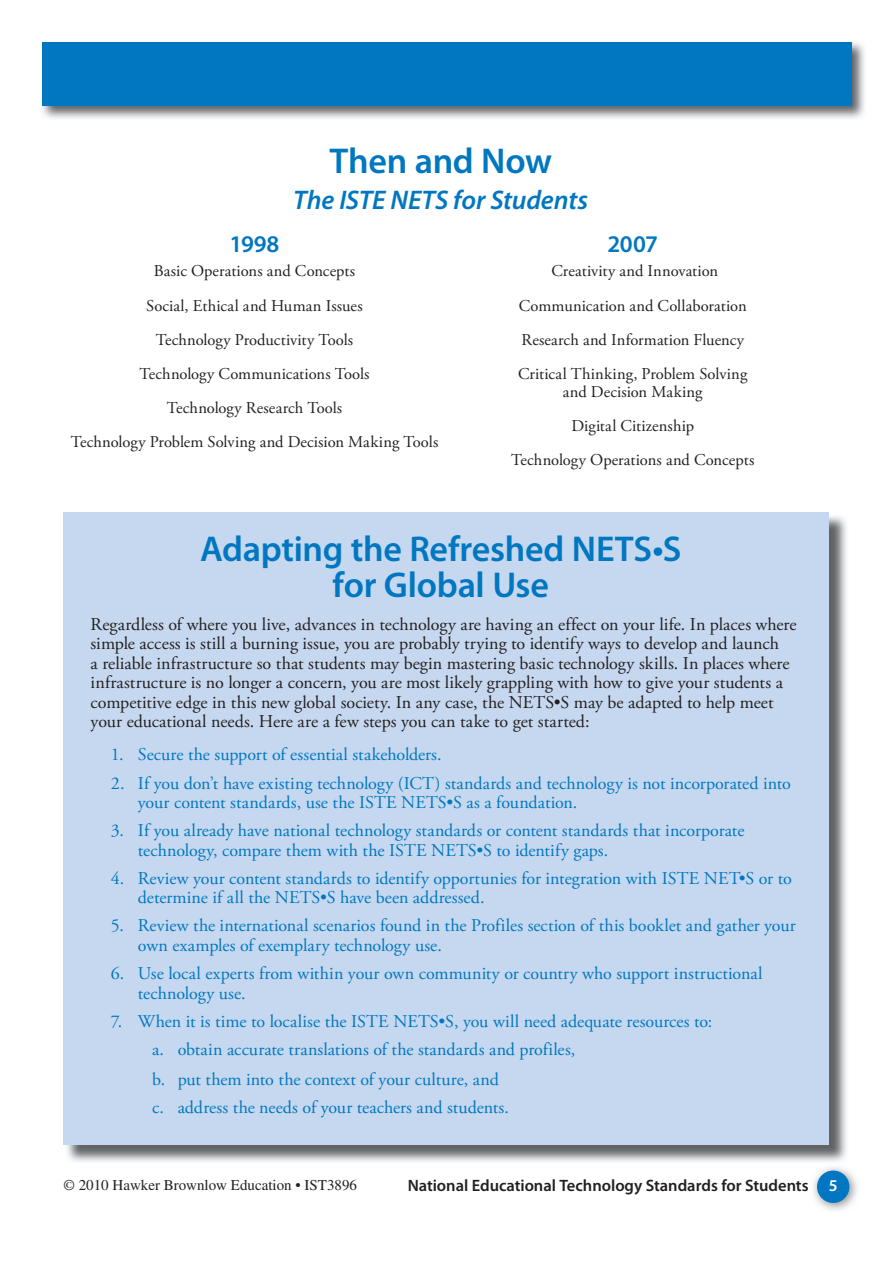
<style>
.page{position:relative;width:893px;height:1263px;background:#fff}
.page>*{position:absolute;margin:0;border:0;box-sizing:border-box;transform-origin:0 0}
.t1{font:600 36px/36px "Myriad Pro";letter-spacing:-.01em;color:#0077c0;text-align:center}
.t2{font:italic 600 27px "Myriad Pro";letter-spacing:-.005em;color:#0077c0}
.t3{font:600 24px "Myriad Pro";letter-spacing:-.01em;color:#0077c0}
.t4{font:18px/19.5px "Adobe Garamond Pro";color:#0077c0}
.t5{font:18px/19.5px "Adobe Garamond Pro";color:#231f20}
.t6{font:16.5px/34.2px "Adobe Garamond Pro";color:#231f20;text-align:center}
.t7{font:600 16.5px "Myriad Pro";color:#231f20}
.t8{font:15px "Times";color:#231f20}
.s1{color:#fff}
</style>
<div class="page">
<img style="left:42px;top:42px;width:823px;height:77px">
<div style="left:42px;top:43px;width:810px;height:63px;background:#0077c0"></div>
<img style="left:813px;top:1167px;width:44px;height:43px">
<div style="left:817px;top:1171px;width:32px;height:32px;background:#0077c0;border-radius:50%"></div>
<img style="left:65px;top:516px;width:782px;height:646px">
<div style="left:64px;top:512px;width:765px;height:632px;background:#c6d8ef"></div>
<p class="t1" style="left:329px;top:145px;width:224px">Then and Now</p>
<p class="t2" style="left:293px;top:190px;width:296px">The ISTE NETS for Students</p>
<p class="t3" style="left:230px;top:235px;width:51px">1998</p>
<p class="t6" style="left:71px;top:255px;width:369px">Basic Operations and Concepts<br>Social, Ethical and Human Issues<br>Technology Productivity Tools<br>Technology Communications Tools<br>Technology Research Tools<br>Technology Problem Solving and Decision Making Tools</p>
<p class="t3" style="left:607px;top:235px;width:52px">2007</p>
<p class="t6" style="left:518px;top:255px;width:231px">Creativity and Innovation Communication and Collaboration Research and Information Fluency Critical Thinking, Problem Solving</p>
<p class="t6" style="left:511px;top:376px;width:245px">and Decision Making<br>Digital Citizenship<br>Technology Operations and Concepts</p>
<p class="t1" style="left:200px;top:534px;width:483px">Adapting the Refreshed NETS•S for Global Use</p>
<p class="t5" style="left:91px;top:616px;width:707px">Regardless of where you live, advances in technology are having an effect on your life. In places where simple access is still a burning issue, you are probably trying to identify ways to develop and launch<br>a reliable infrastructure so that students may begin mastering basic technology skills. In places where infrastructure is no longer a concern, you are most likely grappling with how to give your students a competitive edge in this new global society. In any case, the NETS•S may be adapted to help meet your educational needs. Here are a few steps you can take to get started:</p>
<p class="t4" style="left:111px;top:747px;width:332px">1. Secure the support of essential stakeholders.</p>
<p class="t4" style="left:138px;top:775px;width:654px;text-indent:-27px">2. If you don’t have existing technology (ICT) standards and technology is not incorporated into your content standards, use the ISTE NETS•S as a foundation.</p>
<p class="t4" style="left:138px;top:822px;width:608px;text-indent:-27px">3. If you already have national technology standards or content standards that incorporate technology, compare them with the ISTE NETS•S to identify gaps.</p>
<p class="t4" style="left:138px;top:870px;width:655px;text-indent:-27px">4. Review your content standards to identify opportunies for integration with ISTE NET•S or to determine if all the NETS•S have been addressed.</p>
<p class="t4" style="left:138px;top:918px;width:659px;text-indent:-27px">5. Review the international scenarios found in the Profiles section of this booklet and gather your own examples of exemplary technology use.</p>
<p class="t4" style="left:138px;top:965px;width:626px;text-indent:-27px">6. Use local experts from within your own community or country who support instructional technology use.</p>
<p class="t4" style="left:152px;top:1009px;width:561px;line-height:28.2px;text-indent:-41px">7. When it is time to localise the ISTE NETS•S, you will need adequate resources to: a. obtain accurate translations of the standards and profiles,</p>
<p class="t4" style="left:152px;top:1067px;width:358px;line-height:28.2px">b. put them into the context of your culture, and c. address the needs of your teachers and students.</p>
<p class="t8" style="left:64px;top:1179px;width:295px">© 2010 Hawker Brownlow Education • IST3896</p>
<p class="t7" style="left:407px;top:1180px;width:431px">National Educational Technology Standards for Students <span class="s1">5</span></p>
</div>
